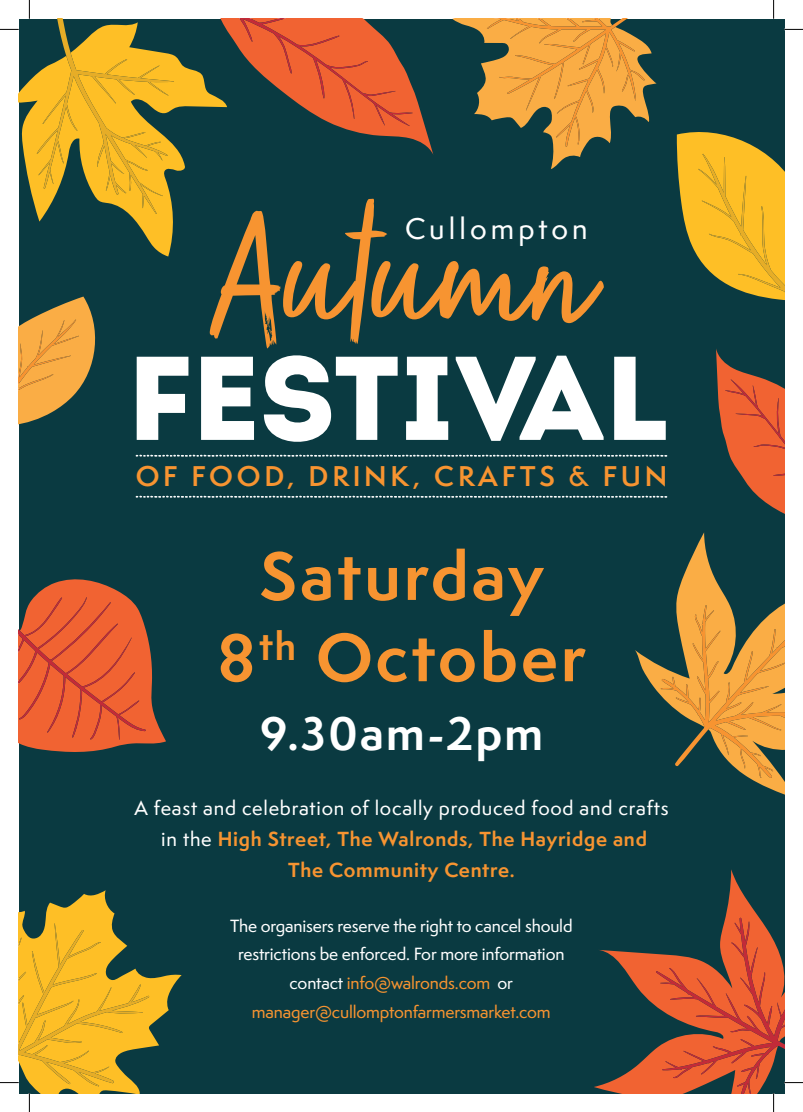
<style>
.page{position:relative;width:803px;height:1112px;background:#fff}
.page>*{position:absolute;margin:0;border:0;box-sizing:border-box;transform-origin:0 0}
.t1{font:187.5px "Zooja Light Pro";color:#f79431}
.t2{font:118.75px "Intro";letter-spacing:-.02em;color:#fff}
.t3{font:700 62.5px/81.2px "Semplicita Pro";letter-spacing:.05em;color:#f79431;text-align:center}
.t4{font:700 43.75px "Semplicita Pro";letter-spacing:.05em;color:#fff}
.t5{font:500 27.5px "Semplicita Pro";letter-spacing:.15em;color:#fff}
.t6{font:600 26.25px "Semplicita Pro";letter-spacing:.145em;color:#f79431}
.t7{font:700 18.75px/31.2px "Semplicita Pro";letter-spacing:.04em;color:#f79431;text-align:center}
.t8{font:500 16.25px/28.8px "Semplicita Pro";letter-spacing:-.01em;color:#fff;text-align:center}
.s1{font-weight:500;color:#fff}
.s2{color:#f79431}
</style>
<div class="page">
<div style="left:19px;top:19px;width:765px;height:1073px;background:#0a3a41"></div>
<svg style="left:19px;top:579px;width:147px;height:173px"></svg>
<svg style="left:19px;top:74px;width:154px;height:182px"></svg>
<svg style="left:452px;top:19px;width:205px;height:150px"></svg>
<svg style="left:716px;top:349px;width:68px;height:165px"></svg>
<svg style="left:37px;top:19px;width:396px;height:195px"></svg>
<svg style="left:677px;top:132px;width:107px;height:168px"></svg>
<svg style="left:594px;top:869px;width:165px;height:223px"></svg>
<svg style="left:635px;top:532px;width:149px;height:263px"></svg>
<svg style="left:661px;top:605px;width:123px;height:173px"></svg>
<svg style="left:19px;top:296px;width:77px;height:129px"></svg>
<svg style="left:136px;top:454px;width:531px;height:3px"></svg>
<svg style="left:136px;top:495px;width:531px;height:3px"></svg>
<svg style="left:0;top:29px;width:19px;height:1px"></svg>
<svg style="left:784px;top:29px;width:19px;height:1px"></svg>
<svg style="left:29px;top:0;width:1px;height:19px"></svg>
<svg style="left:0;top:890px;width:182px;height:221px"></svg>
<svg style="left:773px;top:0;width:1px;height:19px"></svg>
<svg style="left:655px;top:917px;width:148px;height:194px"></svg>
<h1 class="t1" style="left:211px;top:171px;width:374px">Autumn</h1>
<h2 class="t2" style="left:126px;top:327px;width:545px">FESTIVAL</h2>
<h3 class="t5" style="left:405px;top:209px;width:184px">Cullompton</h3>
<h3 class="t6" style="left:136px;top:457px;width:533px">OF FOOD, DRINK, CRAFTS &amp; FUN</h3>
<h3 class="t3" style="left:217px;top:534px;width:370px">Saturday<br>8<sup>th</sup> October</h3>
<h3 class="t4" style="left:260px;top:700px;width:285px">9.30am-2pm</h3>
<p class="t7" style="left:134px;top:791px;width:536px"><span class="s1">A feast and celebration of locally produced food and crafts in the</span> High Street, The Walronds, The Hayridge and<br>The Community Centre.</p>
<p class="t8" style="left:230px;top:910px;width:344px">The organisers reserve the right to cancel should restrictions be enforced. For more information contact <span class="s2">info@walronds.com</span> or <span class="s2">manager@cullomptonfarmersmarket.com</span></p>
</div>
